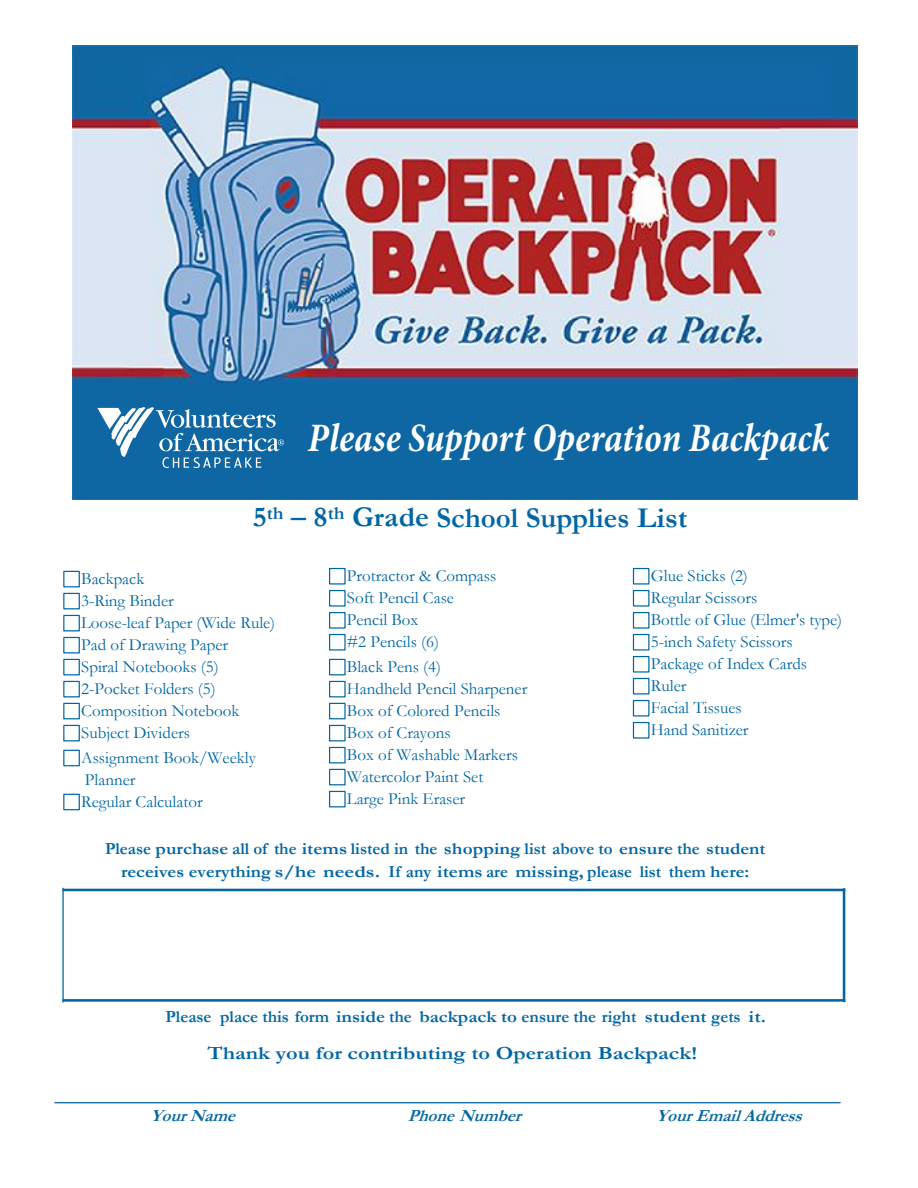
<style>
.page{position:relative;width:918px;height:1188px;background:#fff}
.page>*{position:absolute;margin:0;border:0;box-sizing:border-box;transform-origin:0 0}
.t1{font:italic 700 condensed 40.8px "Minion Pro";color:#fff;scale:.93 1}
.t2{font:700 28.8px "Garamond";color:#0066a4}
.t3{font:700 18.6px "Garamond";letter-spacing:.005em;color:#0066a4;scale:1.19 1}
.t4{font:17.1px/22px "Garamond";color:#0066a4}
.t5{font:700 17.1px/22.6px "Garamond";color:#0066a4;text-align:center}
.t6{font:italic 700 17.1px "Garamond";color:#0066a4}
</style>
<div class="page">
<hr style="left:62px;top:889px;width:783px;height:2px;background:#0066a4">
<hr style="left:62px;top:888px;width:2px;height:114px;background:#0066a4">
<hr style="left:843px;top:888px;width:2px;height:114px;background:#0066a4">
<hr style="left:62px;top:999px;width:783px;height:3px;background:#0066a4">
<hr style="left:55px;top:1102px;width:785px;height:1px;background:#0066a4">
<img style="left:73px;top:46px;width:784px;height:454px">
<div style="left:63px;top:571px;width:17px;height:16px;border:1px solid #0066a4"></div>
<div style="left:63px;top:593px;width:17px;height:16px;border:1px solid #0066a4"></div>
<div style="left:63px;top:615px;width:17px;height:16px;border:1px solid #0066a4"></div>
<div style="left:63px;top:637px;width:17px;height:17px;border:1px solid #0066a4"></div>
<div style="left:63px;top:659px;width:17px;height:16px;border:1px solid #0066a4"></div>
<div style="left:63px;top:681px;width:17px;height:16px;border:1px solid #0066a4"></div>
<div style="left:63px;top:703px;width:17px;height:16px;border:1px solid #0066a4"></div>
<div style="left:63px;top:725px;width:17px;height:16px;border:1px solid #0066a4"></div>
<div style="left:63px;top:750px;width:17px;height:16px;border:1px solid #0066a4"></div>
<div style="left:63px;top:794px;width:17px;height:16px;border:1px solid #0066a4"></div>
<div style="left:329px;top:568px;width:17px;height:17px;border:1px solid #0066a4"></div>
<div style="left:329px;top:590px;width:17px;height:17px;border:1px solid #0066a4"></div>
<div style="left:329px;top:612px;width:17px;height:17px;border:1px solid #0066a4"></div>
<div style="left:329px;top:634px;width:17px;height:17px;border:1px solid #0066a4"></div>
<div style="left:329px;top:659px;width:17px;height:16px;border:1px solid #0066a4"></div>
<div style="left:329px;top:681px;width:17px;height:16px;border:1px solid #0066a4"></div>
<div style="left:329px;top:703px;width:17px;height:16px;border:1px solid #0066a4"></div>
<div style="left:329px;top:725px;width:17px;height:16px;border:1px solid #0066a4"></div>
<div style="left:329px;top:747px;width:17px;height:16px;border:1px solid #0066a4"></div>
<div style="left:329px;top:769px;width:17px;height:16px;border:1px solid #0066a4"></div>
<div style="left:329px;top:791px;width:17px;height:16px;border:1px solid #0066a4"></div>
<div style="left:633px;top:568px;width:17px;height:17px;border:1px solid #0066a4"></div>
<div style="left:633px;top:590px;width:17px;height:17px;border:1px solid #0066a4"></div>
<div style="left:633px;top:612px;width:17px;height:17px;border:1px solid #0066a4"></div>
<div style="left:633px;top:634px;width:17px;height:17px;border:1px solid #0066a4"></div>
<div style="left:633px;top:656px;width:17px;height:17px;border:1px solid #0066a4"></div>
<div style="left:633px;top:678px;width:17px;height:17px;border:1px solid #0066a4"></div>
<div style="left:633px;top:700px;width:17px;height:17px;border:1px solid #0066a4"></div>
<div style="left:633px;top:722px;width:17px;height:17px;border:1px solid #0066a4"></div>
<div style="left:73px;top:383px;width:784px;height:116px;background:#0e67a2"></div>
<svg style="left:97px;top:407px;width:187px;height:61px"></svg>
<p class="t1" style="left:308px;top:410px;width:562px">Please Support Operation Backpack</p>
<p class="t2" style="left:253px;top:498px;width:436px">5<sup>th</sup> – 8<sup>th</sup> Grade School Supplies List</p>
<p class="t4" style="left:81px;top:567px;width:196px">Backpack<br>3-Ring Binder<br>Loose-leaf Paper (Wide Rule)<br>Pad of Drawing Paper<br>Spiral Notebooks (5)<br>2-Pocket Folders (5)<br>Composition Notebook<br>Subject Dividers</p>
<p class="t4" style="left:81px;top:746px;width:176px">Assignment Book/Weekly<br>Planner<br>Regular Calculator</p>
<p class="t4" style="left:651px;top:565px;width:193px">Glue Sticks (2)<br>Regular Scissors<br>Bottle of Glue (Elmer's type)<br>5-inch Safety Scissors<br>Package of Index Cards<br>Ruler<br>Facial Tissues<br>Hand Sanitizer</p>
<p class="t4" style="left:347px;top:565px;width:151px">Protractor &amp; Compass<br>Soft Pencil Case<br>Pencil Box<br>#2 Pencils (6)</p>
<p class="t4" style="left:347px;top:655px;width:182px">Black Pens (4)<br>Handheld Pencil Sharpener<br>Box of Colored Pencils<br>Box of Crayons<br>Box of Washable Markers<br>Watercolor Paint Set<br>Large Pink Eraser</p>
<p class="t5" style="left:105px;top:838px;width:662px">Please purchase all of the items listed in the shopping list above to ensure the student receives everything s/he needs. If any items are missing, please list them here:</p>
<p class="t5" style="left:165px;top:1005px;width:602px">Please place this form inside the backpack to ensure the right student gets it.</p>
<p class="t3" style="left:207px;top:1041px;width:413px">Thank you for contributing to Operation Backpack!</p>
<p class="t6" style="left:150px;top:1104px;width:94px">YourName</p>
<p class="t6" style="left:408px;top:1104px;width:122px">Phone Number</p>
<p class="t6" style="left:656px;top:1104px;width:155px">YourEmailAddress</p>
</div>
